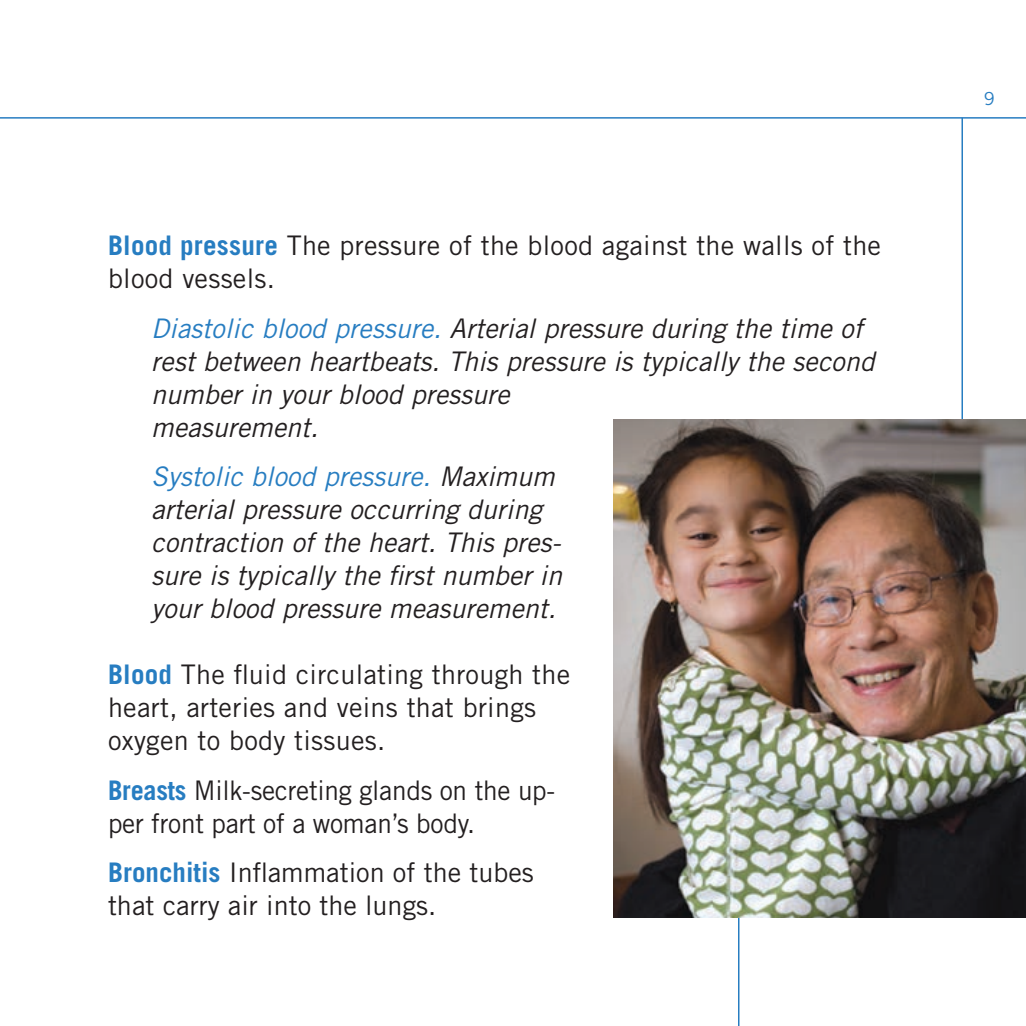
<style>
.page{position:relative;width:1026px;height:1026px;background:#fff}
.page>*{position:absolute;margin:0;border:0;box-sizing:border-box;transform-origin:0 0}
.t1{font:italic 27px/33px "Trade Gothic LT Std";color:#231f20}
.t2{font:27px/33px "Trade Gothic LT Std";letter-spacing:.01em;color:#231f20}
.t3{font:27px/33px "Trade Gothic LT Std";letter-spacing:-.01em;color:#231f20}
.t4{font:18px "Trade Gothic LT Std";color:#277dc1}
.s1{font-weight:700;color:#277dc1}
.s2{color:#277dc1}
</style>
<div class="page">
<hr style="left:738px;top:633px;width:2px;height:393px;background:#277dc1">
<hr style="left:0;top:117px;width:1026px;height:2px;background:#277dc1">
<hr style="left:962px;top:118px;width:1px;height:395px;background:#277dc1">
<img style="left:614px;top:420px;width:412px;height:498px">
<p class="t2" style="left:108px;top:229px;width:775px"><span class="s1">Blood pressure</span> The pressure of the blood against the walls of the blood vessels.</p>
<p class="t1" style="left:151px;top:312px;width:725px"><span class="s2">Diastolic blood pressure.</span> Arterial pressure during the time of rest between heartbeats. This pressure is typically the second number in your blood pressure<br>measurement.</p>
<p class="t1" style="left:151px;top:460px;width:412px"><span class="s2">Systolic blood pressure.</span> Maximum arterial pressure occurring during contraction of the heart. This pres&shy;sure is typically the first number in your blood pressure measurement.</p>
<p class="t2" style="left:108px;top:658px;width:464px"><span class="s1">Blood</span> The fluid circulating through the heart, arteries and veins that brings oxygen to body tissues.</p>
<p class="t3" style="left:108px;top:773px;width:449px"><span class="s1">Breasts</span> Milk-secreting glands on the up&shy;per front part of a woman’s body.</p>
<p class="t2" style="left:108px;top:856px;width:427px"><span class="s1">Bronchitis</span> Inflammation of the tubes that carry air into the lungs.</p>
<p class="t4" style="left:984px;top:88px;width:12px">9</p>
</div>
